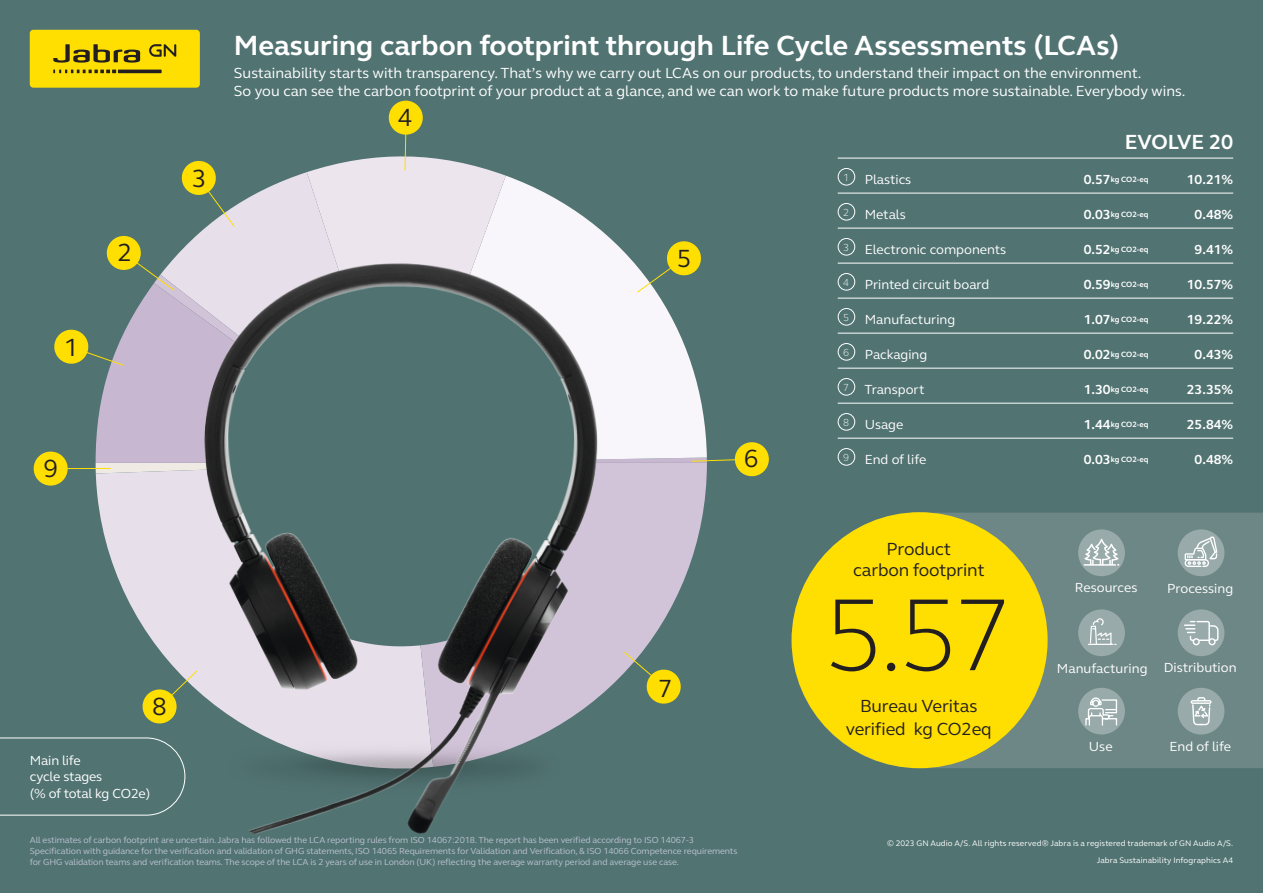
<style>
.page{position:relative;width:1263px;height:893px;background:#517372}
.page>*{position:absolute;margin:0;border:0;box-sizing:border-box;transform-origin:0 0}
.t1{font:300 105px "GN Elliot";color:#231f20}
.MainHeader_GNBold_19_22{font:700 28.5px "GN Elliot";color:#fff}
.t2{font:25.5px "GN Elliot";color:#231f20}
.t3{font:700 21px "GN Elliot";color:#fff}
.t4{font:18px/21px "GN Elliot";letter-spacing:-.01em;color:#231f20;text-align:center}
.MainHeader_GNBold_19_22-2{font:15px "GN Elliot";color:#fff}
.MainHeader_GNBold_19_22-3{font:13.5px/16.5px "GN Elliot";color:#fff}
.t5{font:700 13.5px "GN Elliot";color:#fff}
.t6{font:300 10.5px "GN Elliot";color:#fff}
.t7{font:9px/11.2px "GN Elliot";letter-spacing:-.01em;color:#bcc2cf}
.Document_name{font:8.25px "GN Elliot";letter-spacing:.01em;color:#fff}
.t8{font:700 7.8px "GN Elliot";letter-spacing:-.01em;color:#fff}
.s1{font-size:13.5px}
</style>
<div class="page">
<svg style="left:0;top:738px;width:125px;height:77px"></svg>
<div style="left:388px;top:100px;width:35px;height:35px;background:#ffdf01;border-radius:50%"></div>
<svg style="left:96px;top:479px;width:9px;height:305px"></svg>
<svg style="left:506px;top:176px;width:201px;height:264px"></svg>
<svg style="left:407px;top:156px;width:99px;height:66px;background:#dcd9e0"></svg>
<svg style="left:54px;top:329px;width:51px;height:35px"></svg>
<svg style="left:106px;top:235px;width:19px;height:33px"></svg>
<svg style="left:181px;top:117px;width:226px;height:105px"></svg>
<svg style="left:700px;top:239px;width:3px;height:54px"></svg>
<svg style="left:96px;top:440px;width:673px;height:39px"></svg>
<hr style="left:51px;top:468px;width:60px;height:1px;background:#ffdf01">
<svg style="left:33px;top:451px;width:36px;height:35px"></svg>
<img style="left:105px;top:268px;width:20px;height:546px">
<img style="left:125px;top:222px;width:575px;height:612px">
<hr style="left:838px;top:158px;width:395px;height:1px;background:#fff">
<hr style="left:838px;top:193px;width:395px;height:1px;background:#fff">
<hr style="left:838px;top:228px;width:395px;height:1px;background:#fff">
<hr style="left:838px;top:263px;width:395px;height:1px;background:#fff">
<hr style="left:838px;top:298px;width:395px;height:1px;background:#fff">
<hr style="left:838px;top:333px;width:395px;height:1px;background:#fff">
<hr style="left:838px;top:368px;width:395px;height:1px;background:#fff">
<hr style="left:838px;top:403px;width:395px;height:1px;background:#fff">
<hr style="left:838px;top:438px;width:395px;height:1px;background:#fff">
<div style="left:838px;top:168px;width:17px;height:17px;border:1px solid #fff;border-radius:50%"></div>
<div style="left:838px;top:203px;width:17px;height:17px;border:1px solid #fff;border-radius:50%"></div>
<div style="left:838px;top:238px;width:17px;height:17px;border:1px solid #fff;border-radius:50%"></div>
<div style="left:838px;top:273px;width:17px;height:17px;border:1px solid #fff;border-radius:50%"></div>
<div style="left:838px;top:308px;width:17px;height:17px;border:1px solid #fff;border-radius:50%"></div>
<div style="left:838px;top:343px;width:17px;height:17px;border:1px solid #fff;border-radius:50%"></div>
<div style="left:838px;top:378px;width:17px;height:17px;border:1px solid #fff;border-radius:50%"></div>
<div style="left:838px;top:413px;width:17px;height:17px;border:1px solid #fff;border-radius:50%"></div>
<div style="left:838px;top:448px;width:17px;height:17px;border:1px solid #fff;border-radius:50%"></div>
<svg style="left:809px;top:513px;width:454px;height:255px;background:#6b8584"></svg>
<div style="left:791px;top:512px;width:256px;height:256px;background:#ffdf01;border-radius:50%"></div>
<div style="left:1178px;top:688px;width:46px;height:46px;background:#98aaaa;border-radius:50%"></div>
<hr style="left:1191px;top:700px;width:20px;height:4px;background:#fff;border-radius:2px">
<svg style="left:1192px;top:697px;width:18px;height:28px"></svg>
<div style="left:1078px;top:529px;width:47px;height:47px;background:#98aaaa;border-radius:50%"></div>
<hr style="left:1083px;top:564px;width:33px;height:2px;background:#fff">
<svg style="left:1084px;top:539px;width:35px;height:27px"></svg>
<div style="left:1078px;top:688px;width:47px;height:46px;background:#98aaaa;border-radius:50%"></div>
<svg style="left:1085px;top:697px;width:33px;height:29px"></svg>
<div style="left:1178px;top:609px;width:46px;height:47px;background:#98aaaa;border-radius:50%"></div>
<svg style="left:1184px;top:621px;width:34px;height:24px"></svg>
<div style="left:1078px;top:609px;width:47px;height:47px;background:#98aaaa;border-radius:50%"></div>
<svg style="left:1088px;top:618px;width:29px;height:27px"></svg>
<div style="left:1178px;top:529px;width:46px;height:47px;background:#98aaaa;border-radius:50%"></div>
<svg style="left:1184px;top:536px;width:33px;height:31px"></svg>
<div style="left:30px;top:30px;width:170px;height:58px;background:#ffdf01;border-radius:4px"></div>
<svg style="left:53px;top:44px;width:87px;height:19px"></svg>
<svg style="left:53px;top:70px;width:63px;height:3px"></svg>
<hr style="left:118px;top:70px;width:44px;height:3px;background:#231f20">
<svg style="left:149px;top:44px;width:27px;height:13px"></svg>
<p class="MainHeader_GNBold_19_22" style="left:234px;top:27px;width:887px">Measuring carbon footprint through Life Cycle Assessments (LCAs)</p>
<p class="MainHeader_GNBold_19_22-2" style="left:234px;top:63px;width:909px">Sustainability starts with transparency. That’s why we carry out LCAs on our products, to understand their impact on the environment.</p>
<p class="MainHeader_GNBold_19_22-2" style="left:234px;top:81px;width:953px">So you can see the carbon footprint of your product at a glance, and we can work to make future products more sustainable. Everybody wins.</p>
<h3 class="t2" style="left:64px;top:330px;width:16px">1</h3>
<h3 class="t2" style="left:43px;top:451px;width:16px">9</h3>
<h3 class="t2" style="left:118px;top:236px;width:16px">2</h3>
<h3 class="t2" style="left:192px;top:161px;width:16px">3</h3>
<h3 class="t2" style="left:398px;top:100px;width:16px">4</h3>
<h3 class="t2" style="left:677px;top:242px;width:16px">5</h3>
<h3 class="t2" style="left:744px;top:442px;width:16px">6</h3>
<h3 class="t2" style="left:152px;top:689px;width:16px">8</h3>
<p class="MainHeader_GNBold_19_22-3" style="left:30px;top:752px;width:122px">Main life<br>cycle stages<br>(% of total kg CO2e)</p>
<h3 class="t2" style="left:658px;top:671px;width:16px">7</h3>
<p class="t7" style="left:30px;top:834px;width:709px">All estimates of carbon footprint are uncertain. Jabra has followed the LCA reporting rules from ISO 14067:2018. The report has been verified according to ISO 14067-3<br>Specification with guidance for the verification and validation of GHG statements, ISO 14065 Requirements for Validation and Verification, &amp; ISO 14066 Competence requirements for GHG validation teams and verification teams. The scope of the LCA is 2 years of use in London (UK) reflecting the average warranty period and average use case.</p>
<p class="t3" style="left:1125px;top:128px;width:110px">EVOLVE 20</p>
<p class="t6" style="left:843px;top:170px;width:8px">1</p>
<p class="MainHeader_GNBold_19_22-3" style="left:865px;top:171px;width:48px">Plastics</p>
<p class="t8" style="left:1084px;top:174px;width:66px"><span class="s1">0.57</span>kg CO2-eq</p>
<p class="t5" style="left:1187px;top:170px;width:48px">10.21%</p>
<p class="t6" style="left:843px;top:205px;width:8px">2</p>
<p class="MainHeader_GNBold_19_22-3" style="left:865px;top:206px;width:43px">Metals</p>
<p class="t8" style="left:1084px;top:209px;width:66px"><span class="s1">0.03</span>kg CO2-eq</p>
<p class="t5" style="left:1194px;top:205px;width:40px">0.48%</p>
<p class="t6" style="left:843px;top:240px;width:8px">3</p>
<p class="MainHeader_GNBold_19_22-3" style="left:865px;top:241px;width:143px">Electronic components</p>
<p class="t8" style="left:1084px;top:244px;width:66px"><span class="s1">0.52</span>kg CO2-eq</p>
<p class="t5" style="left:1194px;top:240px;width:40px">9.41%</p>
<p class="t6" style="left:843px;top:275px;width:8px">4</p>
<p class="MainHeader_GNBold_19_22-3" style="left:865px;top:276px;width:126px">Printed circuit board</p>
<p class="t8" style="left:1084px;top:279px;width:66px"><span class="s1">0.59</span>kg CO2-eq</p>
<p class="t5" style="left:1187px;top:275px;width:48px">10.57%</p>
<p class="t6" style="left:843px;top:310px;width:8px">5</p>
<p class="MainHeader_GNBold_19_22-3" style="left:865px;top:311px;width:92px">Manufacturing</p>
<p class="t8" style="left:1084px;top:314px;width:66px"><span class="s1">1.07</span>kg CO2-eq</p>
<p class="t5" style="left:1187px;top:310px;width:48px">19.22%</p>
<p class="t6" style="left:843px;top:345px;width:8px">6</p>
<p class="MainHeader_GNBold_19_22-3" style="left:865px;top:346px;width:64px">Packaging</p>
<p class="t8" style="left:1084px;top:349px;width:66px"><span class="s1">0.02</span>kg CO2-eq</p>
<p class="t5" style="left:1194px;top:345px;width:40px">0.43%</p>
<p class="t6" style="left:843px;top:380px;width:8px">7</p>
<p class="MainHeader_GNBold_19_22-3" style="left:864px;top:381px;width:62px">Transport</p>
<p class="t8" style="left:1084px;top:384px;width:66px"><span class="s1">1.30</span>kg CO2-eq</p>
<p class="t5" style="left:1187px;top:380px;width:48px">23.35%</p>
<p class="t6" style="left:843px;top:415px;width:8px">8</p>
<p class="MainHeader_GNBold_19_22-3" style="left:865px;top:416px;width:40px">Usage</p>
<p class="t8" style="left:1084px;top:419px;width:66px"><span class="s1">1.44</span>kg CO2-eq</p>
<p class="t5" style="left:1187px;top:415px;width:48px">25.84%</p>
<p class="t6" style="left:843px;top:450px;width:8px">9</p>
<p class="MainHeader_GNBold_19_22-3" style="left:865px;top:451px;width:63px">End of life</p>
<p class="t8" style="left:1084px;top:454px;width:66px"><span class="s1">0.03</span>kg CO2-eq</p>
<p class="t5" style="left:1194px;top:450px;width:40px">0.48%</p>
<p class="t4" style="left:853px;top:538px;width:133px">Product<br>carbon footprint</p>
<p class="t1" style="left:823px;top:564px;width:192px">5.57</p>
<p class="t4" style="left:860px;top:695px;width:119px">Bureau Veritas</p>
<p class="t4" style="left:846px;top:717px;width:148px">verified kg CO2eq</p>
<p class="MainHeader_GNBold_19_22-3" style="left:1075px;top:579px;width:64px">Resources</p>
<p class="MainHeader_GNBold_19_22-3" style="left:1167px;top:580px;width:68px">Processing</p>
<p class="MainHeader_GNBold_19_22-3" style="left:1057px;top:660px;width:92px">Manufacturing</p>
<p class="MainHeader_GNBold_19_22-3" style="left:1164px;top:659px;width:74px">Distribution</p>
<p class="MainHeader_GNBold_19_22-3" style="left:1089px;top:738px;width:25px">Use</p>
<p class="MainHeader_GNBold_19_22-3" style="left:1169px;top:738px;width:63px">End of life</p>
<p class="Document_name" style="left:887px;top:838px;width:348px">© 2023 GN Audio A/S. All rights reserved® Jabra is a registered trademark of GN Audio A/S.</p>
<p class="Document_name" style="left:1097px;top:855px;width:138px">Jabra Sustainability Infographics A4</p>
</div>
